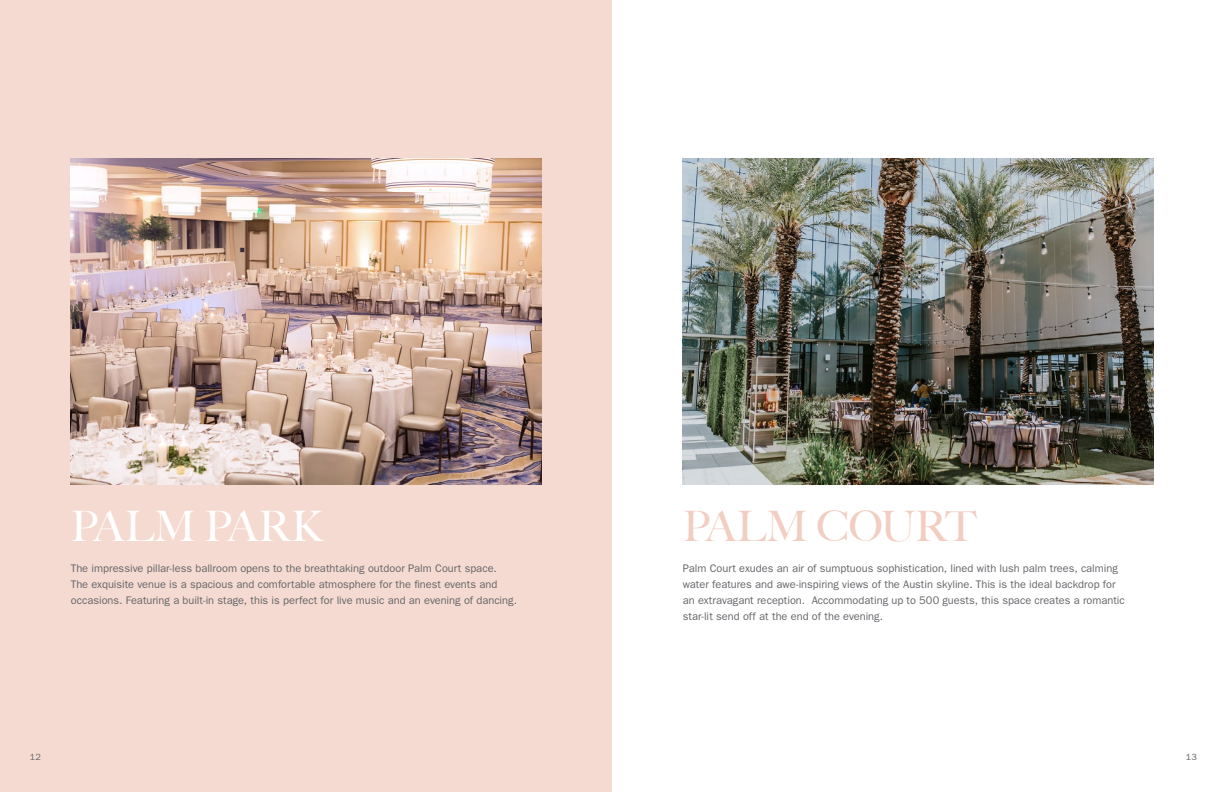
<style>
.page{position:relative;width:1224px;height:792px;background:#fff}
.page>*{position:absolute;margin:0;border:0;box-sizing:border-box;transform-origin:0 0}
.t1{font:500 42px "Big Caslon";letter-spacing:-.015em;color:#f2cec2}
.t2{font:500 42px "Big Caslon";letter-spacing:.005em;color:#fff}
.t3{font:11px/16px "Franklin Gothic";color:#636569}
.t4{font:9px "Franklin Gothic";color:#636569}
</style>
<div class="page">
<div style="left:0;top:0;width:612px;height:792px;background:#f5dad1"></div>
<img style="left:71px;top:158px;width:470px;height:327px">
<img style="left:683px;top:158px;width:470px;height:327px">
<h1 class="t2" style="left:71px;top:491px;width:254px">PALM PARK</h1>
<h1 class="t1" style="left:683px;top:491px;width:295px">PALM COURT</h1>
<p class="t3" style="left:71px;top:560px;width:448px">The impressive pillar-less ballroom opens to the breathtaking outdoor Palm Court space.<br>The exquisite venue is a spacious and comfortable atmosphere for the finest events and occasions. Featuring a built-in stage, this is perfect for live music and an evening of dancing.</p>
<p class="t3" style="left:683px;top:560px;width:444px">Palm Court exudes an air of sumptuous sophistication, lined with lush palm trees, calming water features and awe-inspiring views of the Austin skyline. This is the ideal backdrop for an extravagant reception. Accommodating up to 500 guests, this space creates a romantic star-lit send off at the end of the evening.</p>
<p class="t4" style="left:30px;top:752px;width:13px">12</p>
<p class="t4" style="left:1186px;top:752px;width:12px">13</p>
</div>
